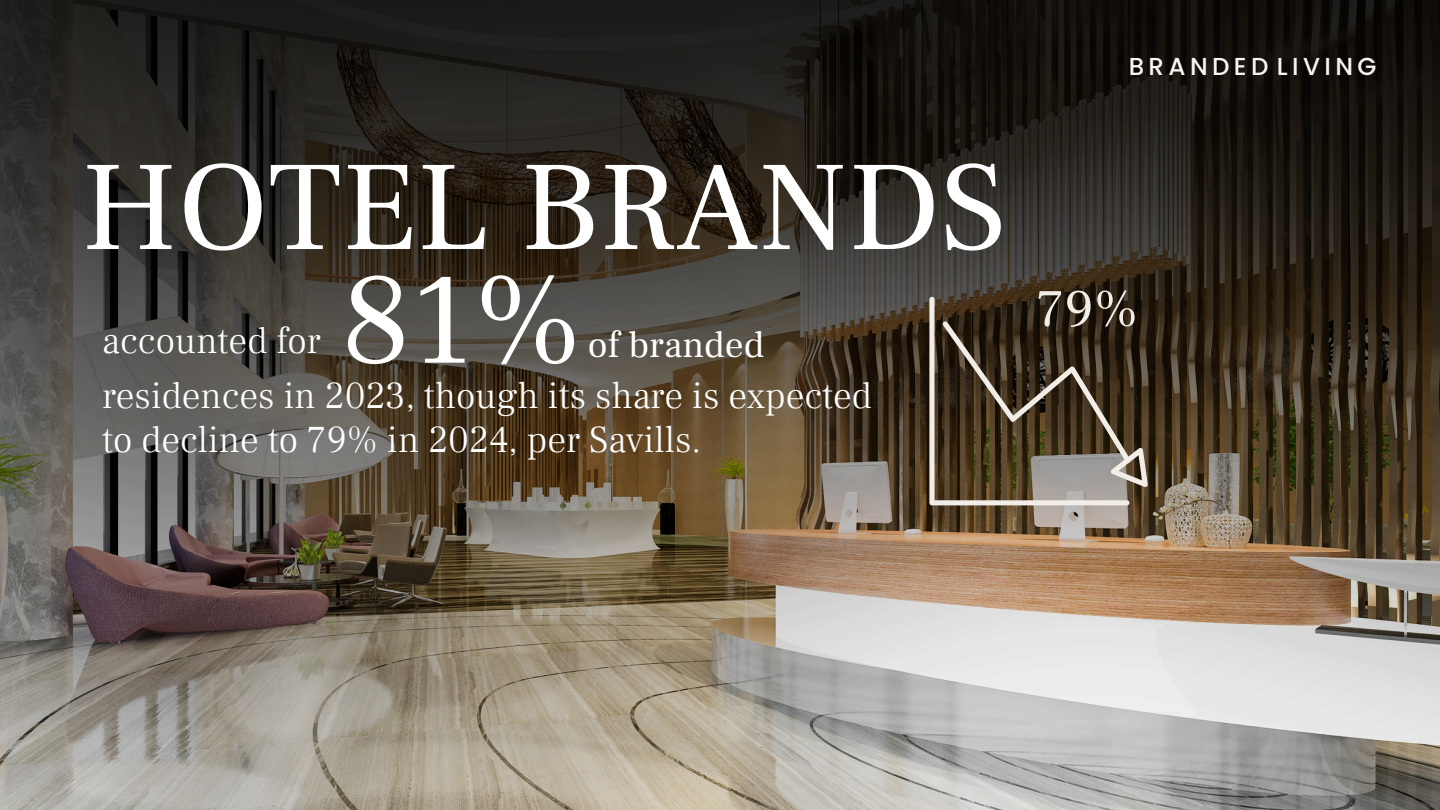
<style>
.page{position:relative;width:1440px;height:810px;background:#fff}
.page>*{position:absolute;margin:0;border:0;box-sizing:border-box;transform-origin:0 0}
.t1{font:130px "Frank Ruhl Libre";color:#fff}
.t2{font:127.4px "Frank Ruhl Libre";color:#fff}
.t3{font:52.6px "Frank Ruhl Libre";color:#f2ede7}
.t4{font:300 37.4px/43.5px "Frank Ruhl Libre";color:#fff}
.t5{font:37.4px "Frank Ruhl Libre";color:#fff}
.t6{font:500 24.5px "Poppins";letter-spacing:.18em;color:#f9f5f2}
</style>
<div class="page">
<img style="left:0;top:0;width:1440px;height:810px">
<svg style="left:929px;top:297px;width:219px;height:208px;background:#534738"></svg>
<p class="t2" style="left:81px;top:127px;width:927px">HOTEL BRANDS</p>
<p class="t1" style="left:342px;top:238px;width:244px">81%</p>
<p class="t4" style="left:102px;top:319px;width:220px">accounted for</p>
<p class="t5" style="left:588px;top:321px;width:178px">of branded</p>
<p class="t4" style="left:102px;top:375px;width:771px">residences in 2023, though its share is expected to decline to 79% in 2024, per Savills.</p>
<h1 class="t6" style="left:1129px;top:49px;width:249px">BRANDED LIVING</h1>
<p class="t3" style="left:1037px;top:276px;width:103px">79%</p>
</div>
